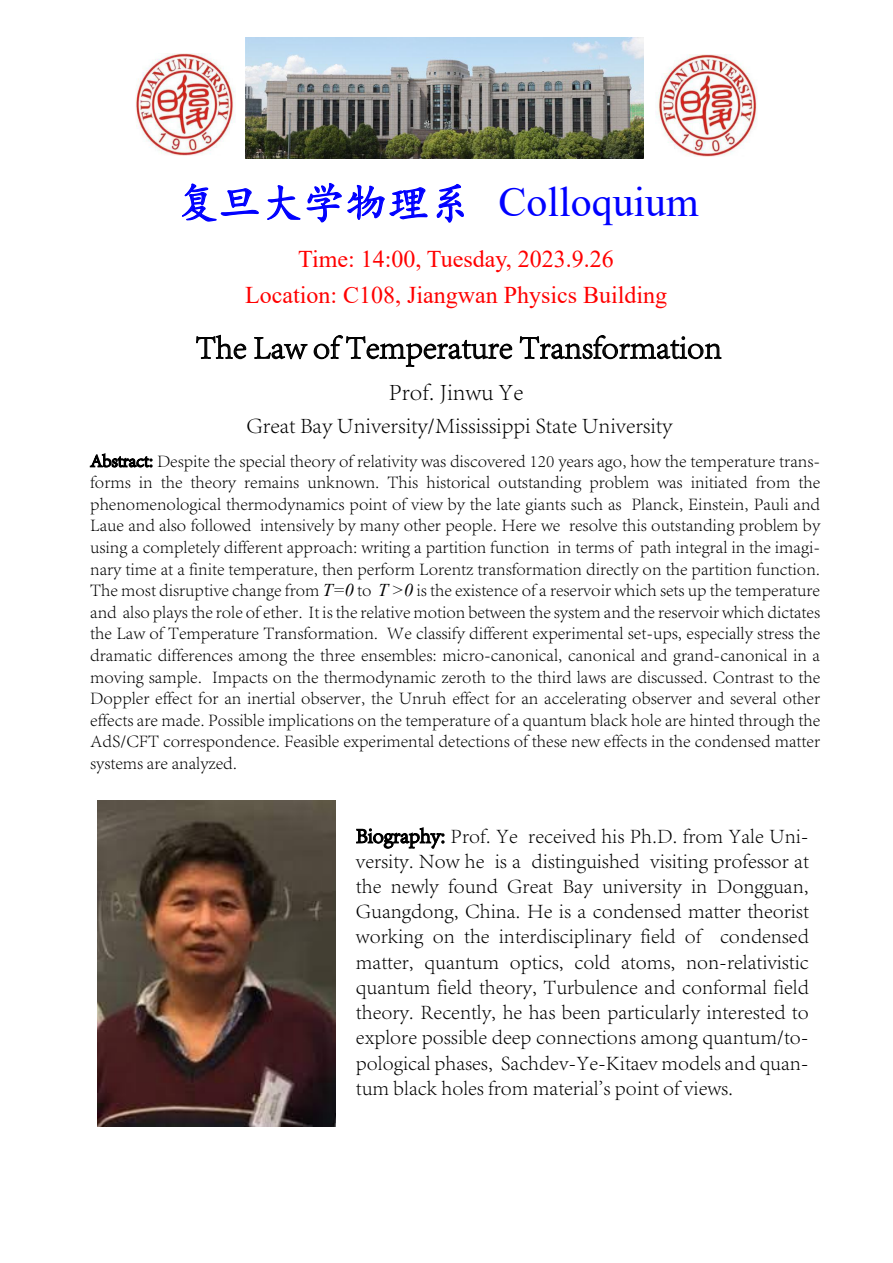
<style>
.page{position:relative;width:893px;height:1263px;background:#fff}
.page>*{position:absolute;margin:0;border:0;box-sizing:border-box;transform-origin:0 0}
.t1{font:42px "Times New Roman";color:#00f}
.t2{font:300 33px "Adobe Song Std";color:#000}
.t3{font:24px/36px "Times New Roman";color:#f00;text-align:center}
.t4{font:300 24px "Adobe Song Std";color:#000}
.t5{font:300 22.5px "Adobe Song Std";color:#000}
.t6{font:300 21px/25.2px "Adobe Song Std";color:#000;text-align:justify}
.t7{font:300 18px/21.6px "Adobe Song Std";color:#000;text-align:justify}
.s1{font-family:"Kai Ti"}
.s2{font-family:"Times New Roman";font-weight:400;font-style:italic}
</style>
<div class="page">
<svg style="left:356px;top:827px;width:89px;height:22px"></svg>
<img style="left:136px;top:54px;width:100px;height:101px">
<img style="left:246px;top:37px;width:398px;height:121px">
<img style="left:656px;top:55px;width:101px;height:102px">
<svg style="left:182px;top:183px;width:77px;height:39px"></svg>
<svg style="left:267px;top:183px;width:161px;height:40px"></svg>
<svg style="left:436px;top:183px;width:28px;height:40px"></svg>
<svg style="left:89px;top:453px;width:64px;height:15px"></svg>
<img style="left:97px;top:800px;width:238px;height:326px">
<svg style="left:196px;top:334px;width:51px;height:26px"></svg>
<svg style="left:254px;top:335px;width:259px;height:32px"></svg>
<svg style="left:519px;top:335px;width:203px;height:25px"></svg>
<h1 class="t1" style="left:176px;top:173px;width:524px"><span class="s1">复旦大学物理系</span> Colloquium</h1>
<h3 class="t3" style="left:245px;top:240px;width:423px">Time: 14:00, Tuesday, 2023.9.26<br>Location: C108, Jiangwan Physics Building</h3>
<h2 class="t2" style="left:196px;top:328px;width:527px">The Law of Temperature Transformation</h2>
<h3 class="t4" style="left:389px;top:379px;width:136px">Prof. Jinwu Ye</h3>
<p class="t5" style="left:246px;top:412px;width:427px">Great Bay University/Mississippi State University</p>
<p class="t7" style="left:90px;top:450px;width:731px">Abstract: Despite the special theory of relativity was discovered 120 years ago, how the temperature trans&shy;forms in the theory remains unknown. This historical outstanding problem was initiated from the phenomenological thermodynamics point of view by the late giants such as Planck, Einstein, Pauli and Laue and also followed intensively by many other people. Here we resolve this outstanding problem by using a completely different approach: writing a partition function in terms of path integral in the imagi&shy;nary time at a finite temperature, then perform Lorentz transformation directly on the partition function.<br>The most disruptive change from <span class="s2">T=0</span> to <span class="s2">T &gt;0</span> is the existence of a reservoir which sets up the temperature and also plays the role of ether. It is the relative motion between the system and the reservoir which dictates the Law of Temperature Transformation. We classify different experimental set-ups, especially stress the dramatic differences among the three ensembles: micro-canonical, canonical and grand-canonical in a moving sample. Impacts on the thermodynamic zeroth to the third laws are discussed. Contrast to the Doppler effect for an inertial observer, the Unruh effect for an accelerating observer and several other effects are made. Possible implications on the temperature of a quantum black hole are hinted through the AdS/CFT correspondence. Feasible experimental detections of these new effects in the condensed matter systems are analyzed.</p>
<p class="t6" style="left:356px;top:823px;width:454px">Biography: Prof. Ye received his Ph.D. from Yale Uni&shy;versity. Now he is a distinguished visiting professor at the newly found Great Bay university in Dongguan, Guangdong, China. He is a condensed matter theorist working on the interdisciplinary field of condensed matter, quantum optics, cold atoms, non-relativistic quantum field theory, Turbulence and conformal field theory. Recently, he has been particularly interested to explore possible deep connections among quantum/to&shy;pological phases, Sachdev-Ye-Kitaev models and quan&shy;tum black holes from material's point of views.</p>
</div>
